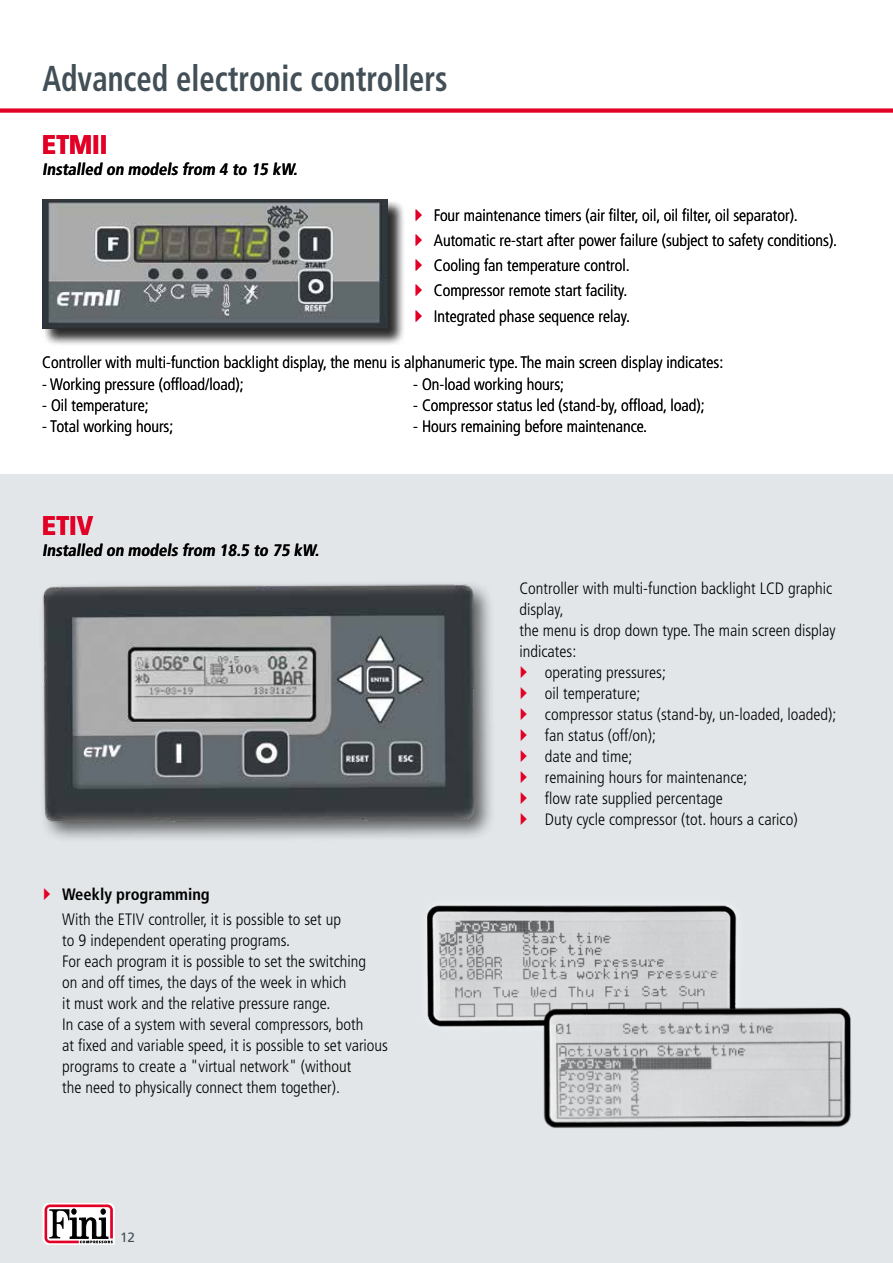
<style>
.page{position:relative;width:893px;height:1263px;background:#fff}
.page>*{position:absolute;margin:0;border:0;box-sizing:border-box;transform-origin:0 0}
.t1{font:700 condensed 36px "Frutiger LT Std";color:#434f57;scale:.85 1}
.t2{font:900 27px "Frutiger LT Std";color:#e20026;scale:.85 1}
.t3{font:300 condensed 16.5px/21px "Frutiger LT Std";color:#000}
.t4{font:700 condensed 16.5px "Frutiger LT Std";color:#000}
.t5{font:13.5px "Frutiger LT Std";color:#434f57}
</style>
<div class="page">
<div style="left:0;top:474px;width:893px;height:789px;background:#e2e6e9"></div>
<div style="left:42px;top:199px;width:363px;height:147px;background:#000;opacity:.6"></div>
<div style="left:0;top:108px;width:893px;height:5px;background:#e20026"></div>
<svg style="left:43px;top:1203px;width:72px;height:42px;background:#b8989e"></svg>
<img style="left:42px;top:584px;width:449px;height:255px">
<img style="left:427px;top:905px;width:309px;height:122px">
<img style="left:510px;top:992px;width:342px;height:136px">
<h1 class="t1" style="left:43px;top:57px;width:478px">Advanced electronic controllers</h1>
<h2 class="t2" style="left:42px;top:128px;width:78px">ETMII</h2>
<p class="t4" style="left:42px;top:159px;width:259px">Installed on models from 4 to 15 kW.</p>
<p class="t3" style="left:434px;top:202px;width:405px;line-height:25.2px">Four maintenance timers (air filter, oil, oil filter, oil separator).<br>Automatic re-start after power failure (subject to safety conditions).<br>Cooling fan temperature control.<br>Compressor remote start facility.<br>Integrated phase sequence relay.</p>
<p class="t3" style="left:42px;top:352px;width:682px">Controller with multi-function backlight display, the menu is alphanumeric type. The main screen display indicates:</p>
<p class="t3" style="left:42px;top:374px;width:203px">- Working pressure (offload/load);</p>
<p class="t3" style="left:42px;top:395px;width:108px">- Oil temperature;</p>
<p class="t3" style="left:42px;top:416px;width:133px">- Total working hours;</p>
<p class="t3" style="left:413px;top:374px;width:152px">- On-load working hours;</p>
<p class="t3" style="left:413px;top:395px;width:293px">- Compressor status led (stand-by, offload, load);</p>
<p class="t3" style="left:413px;top:416px;width:236px">- Hours remaining before maintenance.</p>
<h2 class="t2" style="left:42px;top:509px;width:62px">ETIV</h2>
<p class="t4" style="left:42px;top:540px;width:281px">Installed on models from 18.5 to 75 kW.</p>
<p class="t4" style="left:62px;top:885px;width:149px">Weekly programming</p>
<p class="t3" style="left:62px;top:909px;width:327px">With the ETIV controller, it is possible to set up<br>to 9 independent operating programs.<br>For each program it is possible to set the switching<br>on and off times, the days of the week in which<br>it must work and the relative pressure range.<br>In case of a system with several compressors, both<br>at fixed and variable speed, it is possible to set various programs to create a "virtual network" (without<br>the need to physically connect them together).</p>
<p class="t3" style="left:519px;top:578px;width:314px">Controller with multi-function backlight LCD graphic</p>
<p class="t3" style="left:519px;top:599px;width:46px">display,</p>
<p class="t3" style="left:519px;top:620px;width:318px">the menu is drop down type. The main screen display</p>
<p class="t3" style="left:519px;top:641px;width:58px">indicates:</p>
<p class="t3" style="left:545px;top:662px;width:123px">operating pressures;</p>
<p class="t3" style="left:545px;top:683px;width:97px">oil temperature;</p>
<p class="t3" style="left:545px;top:704px;width:293px">compressor status (stand-by, un-loaded, loaded);</p>
<p class="t3" style="left:545px;top:725px;width:113px">fan status (off/on);</p>
<p class="t3" style="left:545px;top:746px;width:89px">date and time;</p>
<p class="t3" style="left:545px;top:767px;width:204px">remaining hours for maintenance;</p>
<p class="t3" style="left:545px;top:788px;width:179px">flow rate supplied percentage</p>
<p class="t3" style="left:545px;top:809px;width:254px">Duty cycle compressor (tot. hours a carico)</p>
<p class="t5" style="left:120px;top:1230px;width:17px">12</p>
</div>
